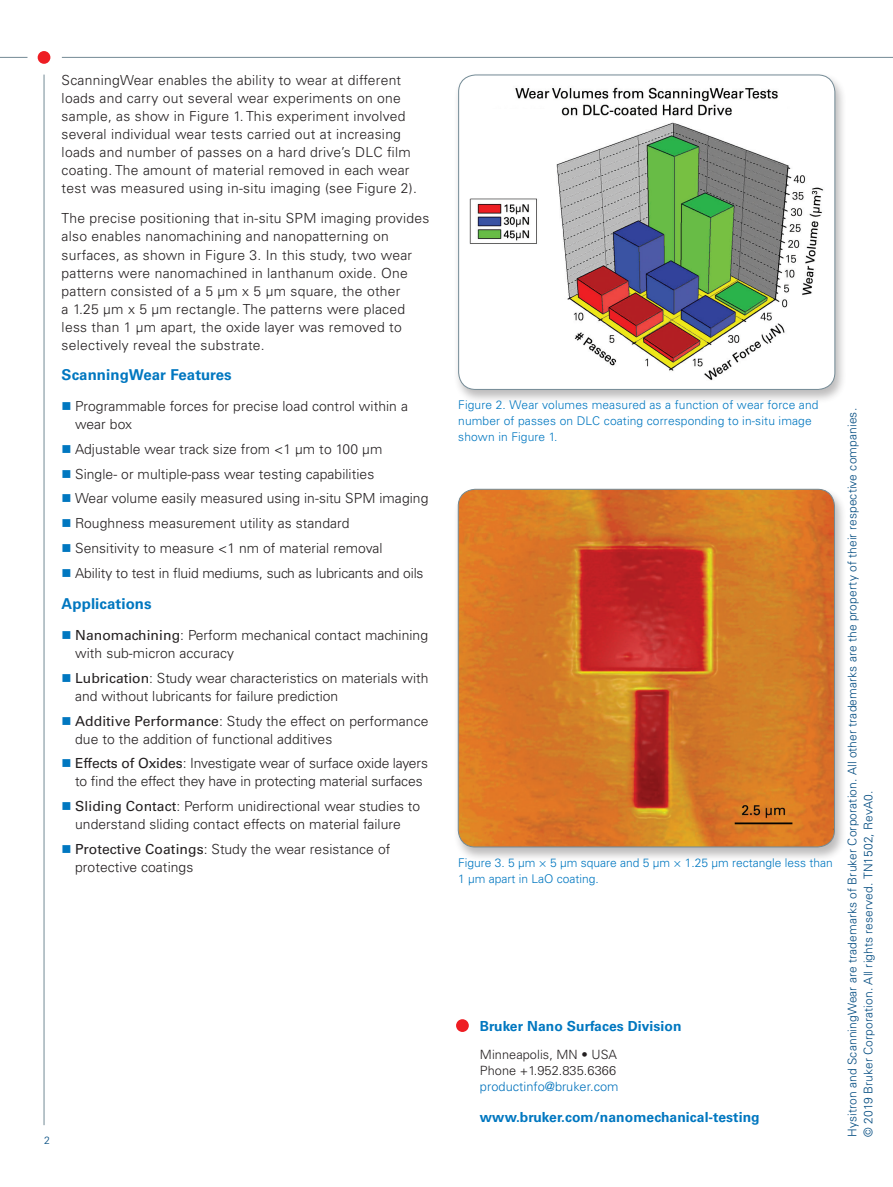
<style>
.page{position:relative;width:893px;height:1187px;background:#fff}
.page>*{position:absolute;margin:0;border:0;box-sizing:border-box;transform-origin:0 0}
.Intro_Parag{font:700 15px "Univers LT Std";letter-spacing:.005em;color:#0077c0}
.Body_Copy{font:700 15px "Univers LT Std";letter-spacing:.005em;color:#0077c0}
.Body_Copy-2{font:300 13.8px/18px "Univers LT Std";letter-spacing:.005em;color:#231f20}
.Body_Copy-3{font:700 13.8px "Univers LT Std";letter-spacing:.005em;color:#0077c0}
.Body_Copy-4{font:300 12.75px/15.8px "Univers LT Std";letter-spacing:.005em;color:#231f20}
.captions{font:300 12px/15.8px "Univers LT Std";letter-spacing:.01em;color:#0077c0}
.brochure_legend{font:300 12px/15.8px "Univers LT Std";letter-spacing:.01em;color:#004a7f}
.t1{font:300 10.5px "Univers LT Std";color:#004a7f}
.s1{font-weight:400}
.s2{color:#0072bc}
</style>
<div class="page">
<div style="left:453px;top:487px;width:394px;height:374px;background:#231f20;opacity:.3"></div>
<img style="left:458px;top:489px;width:376px;height:357px">
<div style="left:458px;top:489px;width:377px;height:358px;border:1px solid #738a95;border-radius:17px"></div>
<div style="left:454px;top:73px;width:393px;height:331px;background:#231f20;opacity:.3"></div>
<img style="left:459px;top:75px;width:376px;height:314px">
<div style="left:458px;top:75px;width:377px;height:315px;border:1px solid #738a95;border-radius:17px"></div>
<hr style="left:62px;top:57px;width:831px;height:1px;background:#738a95">
<svg style="left:0;top:57px;width:27px;height:1px"></svg>
<hr style="left:44px;top:75px;width:1px;height:1050px;background:#738a95">
<div style="left:38px;top:51px;width:12px;height:13px;background:#ee1d23;border-radius:50%"></div>
<div style="left:456px;top:1019px;width:13px;height:12px;background:#ee1d23;border-radius:50%"></div>
<p class="Body_Copy-2" style="left:62px;top:71px;width:357px">ScanningWear enables the ability to wear at different loads and carry out several wear experiments on one sample, as show in Figure 1. This experiment involved several individual wear tests carried out at increasing loads and number of passes on a hard drive’s DLC film coating. The amount of material removed in each wear test was measured using in-situ imaging (see Figure 2).</p>
<p class="Body_Copy-2" style="left:62px;top:209px;width:369px">The precise positioning that in-situ SPM imaging provides also enables nanomachining and nanopatterning on surfaces, as shown in Figure 3. In this study, two wear patterns were nanomachined in lanthanum oxide. One pattern consisted of a 5 μm x 5 μm square, the other<br>a 1.25 μm x 5 μm rectangle. The patterns were placed less than 1 μm apart, the oxide layer was removed to selectively reveal the substrate.</p>
<p class="Intro_Parag" style="left:62px;top:366px;width:171px">ScanningWear Features</p>
<p class="Body_Copy-2" style="left:75px;top:397px;width:334px">Programmable forces for precise load control within a wear box</p>
<p class="Body_Copy-2" style="left:75px;top:440px;width:309px">Adjustable wear track size from &lt;1 μm to 100 μm</p>
<p class="Body_Copy-2" style="left:75px;top:464px;width:301px">Single- or multiple-pass wear testing capabilities</p>
<p class="Body_Copy-2" style="left:75px;top:489px;width:355px">Wear volume easily measured using in-situ SPM imaging</p>
<p class="Body_Copy-2" style="left:75px;top:514px;width:276px">Roughness measurement utility as standard</p>
<p class="Body_Copy-2" style="left:75px;top:539px;width:309px">Sensitivity to measure &lt;1 nm of material removal</p>
<p class="Body_Copy-2" style="left:75px;top:563px;width:350px">Ability to test in fluid mediums, such as lubricants and oils</p>
<p class="Body_Copy" style="left:62px;top:595px;width:92px">Applications</p>
<p class="Body_Copy-2" style="left:75px;top:626px;width:354px"><span class="s1">Nanomachining</span>: Perform mechanical contact machining with sub-micron accuracy</p>
<p class="Body_Copy-2" style="left:75px;top:668px;width:355px"><span class="s1">Lubrication</span>: Study wear characteristics on materials with and without lubricants for failure prediction</p>
<p class="Body_Copy-2" style="left:75px;top:711px;width:355px"><span class="s1">Additive Performance</span>: Study the effect on performance due to the addition of functional additives</p>
<p class="Body_Copy-2" style="left:75px;top:754px;width:354px"><span class="s1">Effects of Oxides</span>: Investigate wear of surface oxide layers to find the effect they have in protecting material surfaces</p>
<p class="Body_Copy-2" style="left:75px;top:797px;width:347px"><span class="s1">Sliding Contact</span>: Perform unidirectional wear studies to understand sliding contact effects on material failure</p>
<p class="Body_Copy-2" style="left:75px;top:839px;width:317px"><span class="s1">Protective Coatings</span>: Study the wear resistance of protective coatings</p>
<p class="t1" style="left:44px;top:1133px;width:7px">2</p>
<p class="captions" style="left:458px;top:397px;width:362px">Figure 2. Wear volumes measured as a function of wear force and number of passes on DLC coating corresponding to in-situ image shown in Figure 1.</p>
<p class="brochure_legend" style="left:844px;top:1136px;width:730px;rotate:-90deg">Hysitron and ScanningWear are trademarks of Bruker Corporation. All other trademarks are the property of their respective companies. © 2019 Bruker Corporation. All rights reserved. TN1502, RevA0.</p>
<p class="captions" style="left:458px;top:854px;width:376px">Figure 3. 5 μm × 5 μm square and 5 μm × 1.25 μm rectangle less than<br>1 μm apart in LaO coating.</p>
<p class="Body_Copy-3" style="left:480px;top:1017px;width:203px">Bruker Nano Surfaces Division</p>
<p class="Body_Copy-4" style="left:480px;top:1046px;width:140px">Minneapolis, MN • USA<br>Phone +1.952.835.6366 <span class="s2">productinfo@bruker.com</span></p>
<p class="Body_Copy-3" style="left:480px;top:1108px;width:281px">www.bruker.com/nanomechanical-testing</p>
</div>
